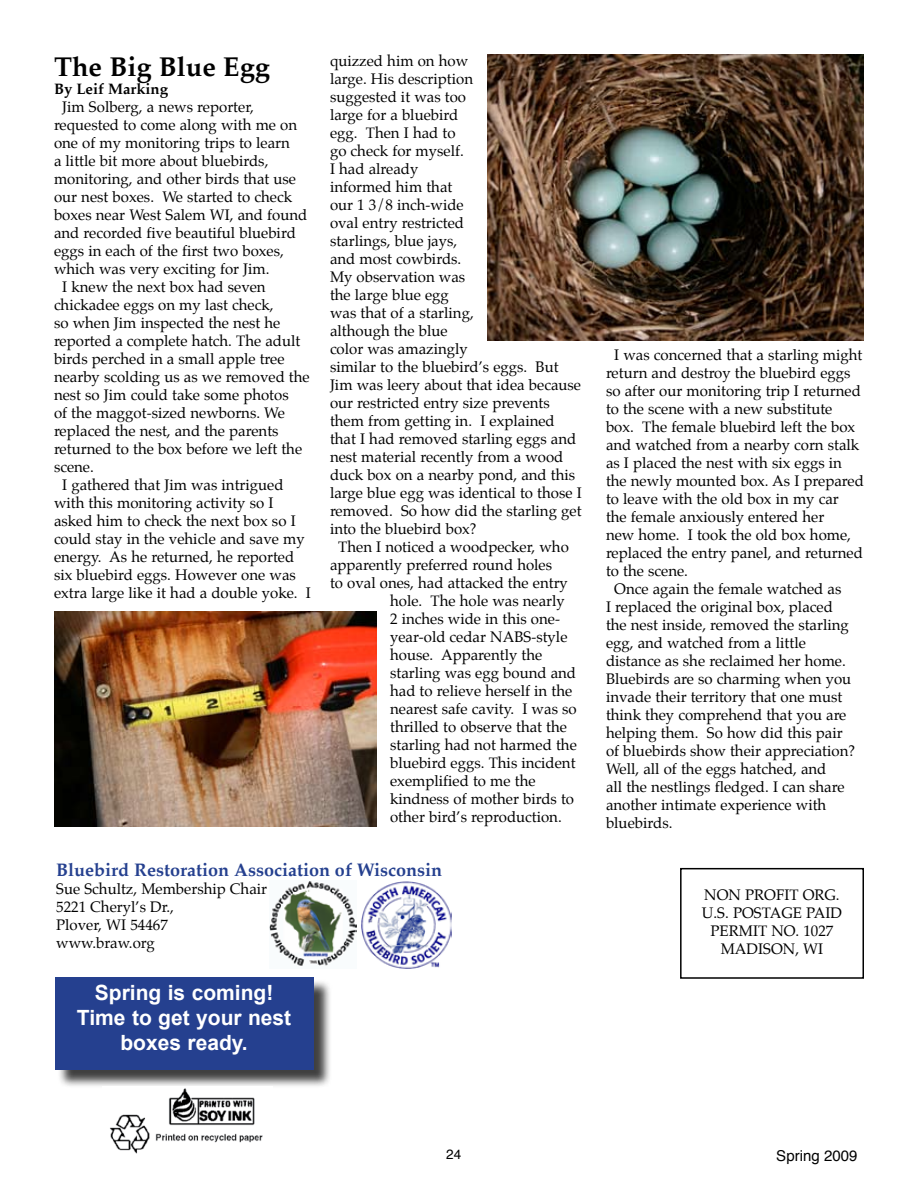
<style>
.page{position:relative;width:918px;height:1188px;background:#fff}
.page>*{position:absolute;margin:0;border:0;box-sizing:border-box;transform-origin:0 0}
.t1{font:700 27px "Palatino";color:#000}
.t2{font:700 21px/25.2px "Arial";color:#fff;text-align:center}
.t3{font:700 18px "Palatino";color:#25408f}
.t4{font:15px/18px "Palatino";color:#000;text-align:center}
.t5{font:700 15px "Palatino";color:#000}
.t6{font:15px "Helvetica";color:#000}
.t7{font:13.5px "Helvetica";color:#000}
</style>
<div class="page">
<div style="left:57px;top:979px;width:275px;height:110px;background:#000;opacity:.75"></div>
<div style="left:55px;top:977px;width:259px;height:93px;background:#25408f"></div>
<div style="left:680px;top:868px;width:184px;height:111px;border:2px solid #000"></div>
<img style="left:362px;top:882px;width:90px;height:87px">
<img style="left:270px;top:881px;width:87px;height:85px">
<img style="left:488px;top:54px;width:376px;height:287px">
<img style="left:54px;top:611px;width:323px;height:215px">
<div style="left:103px;top:1086px;width:170px;height:74px;background:#fff"></div>
<img style="left:110px;top:1088px;width:153px;height:66px">
<h1 class="t1" style="left:54px;top:44px;width:217px">The Big Blue Egg</h1>
<p class="t5" style="left:54px;top:76px;width:116px">By Leif Marking</p>
<p class="t4" style="left:62px;top:98px;width:193px">Jim Solberg, a news reporter,</p>
<p class="t4" style="left:54px;top:116px;width:245px">requested to come along with me on</p>
<p class="t4" style="left:54px;top:134px;width:237px">one of my monitoring trips to learn</p>
<p class="t4" style="left:54px;top:152px;width:216px">a little bit more about bluebirds,</p>
<p class="t4" style="left:54px;top:170px;width:244px">monitoring, and other birds that use</p>
<p class="t4" style="left:54px;top:188px;width:240px">our nest boxes. We started to check</p>
<p class="t4" style="left:54px;top:206px;width:255px">boxes near West Salem WI, and found</p>
<p class="t4" style="left:54px;top:224px;width:243px">and recorded five beautiful bluebird</p>
<p class="t4" style="left:54px;top:242px;width:231px">eggs in each of the first two boxes,</p>
<p class="t4" style="left:54px;top:260px;width:217px">which was very exciting for Jim.</p>
<p class="t4" style="left:62px;top:278px;width:205px">I knew the next box had seven</p>
<p class="t4" style="left:54px;top:296px;width:221px">chickadee eggs on my last check,</p>
<p class="t4" style="left:54px;top:314px;width:228px">so when Jim inspected the nest he</p>
<p class="t4" style="left:54px;top:332px;width:248px">reported a complete hatch. The adult</p>
<p class="t4" style="left:54px;top:350px;width:232px">birds perched in a small apple tree</p>
<p class="t4" style="left:54px;top:368px;width:257px">nearby scolding us as we removed the</p>
<p class="t4" style="left:54px;top:386px;width:236px">nest so Jim could take some photos</p>
<p class="t4" style="left:54px;top:404px;width:233px">of the maggot-sized newborns. We</p>
<p class="t4" style="left:54px;top:422px;width:226px">replaced the nest, and the parents</p>
<p class="t4" style="left:54px;top:440px;width:250px">returned to the box before we left the</p>
<p class="t4" style="left:54px;top:458px;width:41px">scene.</p>
<p class="t4" style="left:62px;top:476px;width:223px">I gathered that Jim was intrigued</p>
<p class="t4" style="left:54px;top:494px;width:221px">with this monitoring activity so I</p>
<p class="t4" style="left:54px;top:512px;width:243px">asked him to check the next box so I</p>
<p class="t4" style="left:54px;top:530px;width:252px">could stay in the vehicle and save my</p>
<p class="t4" style="left:54px;top:548px;width:242px">energy. As he returned, he reported</p>
<p class="t4" style="left:54px;top:566px;width:243px">six bluebird eggs. However one was</p>
<p class="t4" style="left:54px;top:584px;width:258px">extra large like it had a double yoke. I</p>
<p class="t4" style="left:330px;top:52px;width:140px">quizzed him on how</p>
<p class="t4" style="left:330px;top:70px;width:145px">large. His description</p>
<p class="t4" style="left:330px;top:88px;width:138px">suggested it was too</p>
<p class="t4" style="left:330px;top:106px;width:130px">large for a bluebird</p>
<p class="t4" style="left:330px;top:124px;width:127px">egg. Then I had to</p>
<p class="t4" style="left:330px;top:142px;width:135px">go check for myself.</p>
<p class="t4" style="left:330px;top:160px;width:90px">I had already</p>
<p class="t4" style="left:330px;top:178px;width:124px">informed him that</p>
<p class="t4" style="left:330px;top:196px;width:135px">our 1 3/8 inch-wide</p>
<p class="t4" style="left:330px;top:214px;width:136px">oval entry restricted</p>
<p class="t4" style="left:330px;top:232px;width:129px">starlings, blue jays,</p>
<p class="t4" style="left:330px;top:250px;width:133px">and most cowbirds.</p>
<p class="t4" style="left:330px;top:268px;width:137px">My observation was</p>
<p class="t4" style="left:330px;top:286px;width:120px">the large blue egg</p>
<p class="t4" style="left:330px;top:304px;width:145px">was that of a starling,</p>
<p class="t4" style="left:330px;top:322px;width:119px">although the blue</p>
<p class="t4" style="left:330px;top:340px;width:139px">color was amazingly</p>
<p class="t4" style="left:330px;top:358px;width:230px">similar to the bluebird’s eggs. But</p>
<p class="t4" style="left:330px;top:376px;width:253px">Jim was leery about that idea because</p>
<p class="t4" style="left:330px;top:394px;width:221px">our restricted entry size prevents</p>
<p class="t4" style="left:330px;top:412px;width:226px">them from getting in. I explained</p>
<p class="t4" style="left:330px;top:430px;width:248px">that I had removed starling eggs and</p>
<p class="t4" style="left:330px;top:448px;width:235px">nest material recently from a wood</p>
<p class="t4" style="left:330px;top:466px;width:247px">duck box on a nearby pond, and this</p>
<p class="t4" style="left:330px;top:484px;width:253px">large blue egg was identical to those I</p>
<p class="t4" style="left:330px;top:502px;width:253px">removed. So how did the starling get</p>
<p class="t4" style="left:330px;top:520px;width:148px">into the bluebird box?</p>
<p class="t4" style="left:338px;top:538px;width:232px">Then I noticed a woodpecker, who</p>
<p class="t4" style="left:330px;top:556px;width:224px">apparently preferred round holes</p>
<p class="t4" style="left:330px;top:574px;width:239px">to oval ones, had attacked the entry</p>
<p class="t4" style="left:390px;top:592px;width:176px">hole. The hole was nearly</p>
<p class="t4" style="left:390px;top:610px;width:171px">2 inches wide in this one-</p>
<p class="t4" style="left:390px;top:628px;width:179px">year-old cedar NABS-style</p>
<p class="t4" style="left:390px;top:646px;width:154px">house. Apparently the</p>
<p class="t4" style="left:390px;top:664px;width:188px">starling was egg bound and</p>
<p class="t4" style="left:390px;top:682px;width:184px">had to relieve herself in the</p>
<p class="t4" style="left:390px;top:700px;width:188px">nearest safe cavity. I was so</p>
<p class="t4" style="left:390px;top:718px;width:179px">thrilled to observe that the</p>
<p class="t4" style="left:390px;top:736px;width:188px">starling had not harmed the</p>
<p class="t4" style="left:390px;top:754px;width:187px">bluebird eggs. This incident</p>
<p class="t4" style="left:390px;top:772px;width:147px">exemplified to me the</p>
<p class="t4" style="left:390px;top:790px;width:186px">kindness of mother birds to</p>
<p class="t4" style="left:390px;top:808px;width:173px">other bird’s reproduction.</p>
<p class="t3" style="left:56px;top:855px;width:388px">Bluebird Restoration Association of Wisconsin</p>
<p class="t4" style="left:56px;top:880px;width:212px;text-align:left">Sue Schultz, Membership Chair<br>5221 Cheryl’s Dr.,<br>Plover, WI 54467 www.braw.org</p>
<h2 class="t2" style="left:77px;top:981px;width:216px">Spring is coming!<br>Time to get your nest boxes ready.</h2>
<p class="t4" style="left:614px;top:346px;width:250px">I was concerned that a starling might</p>
<p class="t4" style="left:606px;top:364px;width:246px">return and destroy the bluebird eggs</p>
<p class="t4" style="left:606px;top:382px;width:256px">so after our monitoring trip I returned</p>
<p class="t4" style="left:606px;top:400px;width:228px">to the scene with a new substitute</p>
<p class="t4" style="left:606px;top:418px;width:251px">box. The female bluebird left the box</p>
<p class="t4" style="left:606px;top:436px;width:255px">and watched from a nearby corn stalk</p>
<p class="t4" style="left:606px;top:454px;width:238px">as I placed the nest with six eggs in</p>
<p class="t4" style="left:606px;top:472px;width:260px">the newly mounted box. As I prepared</p>
<p class="t4" style="left:606px;top:490px;width:234px">to leave with the old box in my car</p>
<p class="t4" style="left:606px;top:508px;width:220px">the female anxiously entered her</p>
<p class="t4" style="left:606px;top:526px;width:247px">new home. I took the old box home,</p>
<p class="t4" style="left:606px;top:544px;width:258px">replaced the entry panel, and returned</p>
<p class="t4" style="left:606px;top:562px;width:84px">to the scene.</p>
<p class="t4" style="left:614px;top:580px;width:229px">Once again the female watched as</p>
<p class="t4" style="left:606px;top:598px;width:228px">I replaced the original box, placed</p>
<p class="t4" style="left:606px;top:616px;width:244px">the nest inside, removed the starling</p>
<p class="t4" style="left:606px;top:634px;width:201px">egg, and watched from a little</p>
<p class="t4" style="left:606px;top:652px;width:241px">distance as she reclaimed her home.</p>
<p class="t4" style="left:606px;top:670px;width:247px">Bluebirds are so charming when you</p>
<p class="t4" style="left:606px;top:688px;width:238px">invade their territory that one must</p>
<p class="t4" style="left:606px;top:706px;width:242px">think they comprehend that you are</p>
<p class="t4" style="left:606px;top:724px;width:238px">helping them. So how did this pair</p>
<p class="t4" style="left:606px;top:742px;width:251px">of bluebirds show their appreciation?</p>
<p class="t4" style="left:606px;top:760px;width:222px">Well, all of the eggs hatched, and</p>
<p class="t4" style="left:606px;top:778px;width:240px">all the nestlings fledged. I can share</p>
<p class="t4" style="left:606px;top:796px;width:222px">another intimate experience with</p>
<p class="t4" style="left:606px;top:814px;width:68px">bluebirds.</p>
<p class="t4" style="left:702px;top:886px;width:142px">NON PROFIT ORG.<br>U.S. POSTAGE PAID<br>PERMIT NO. 1027<br>MADISON, WI</p>
<p class="t7" style="left:446px;top:1143px;width:17px">24</p>
<p class="t6" style="left:776px;top:1142px;width:83px">Spring 2009</p>
</div>
